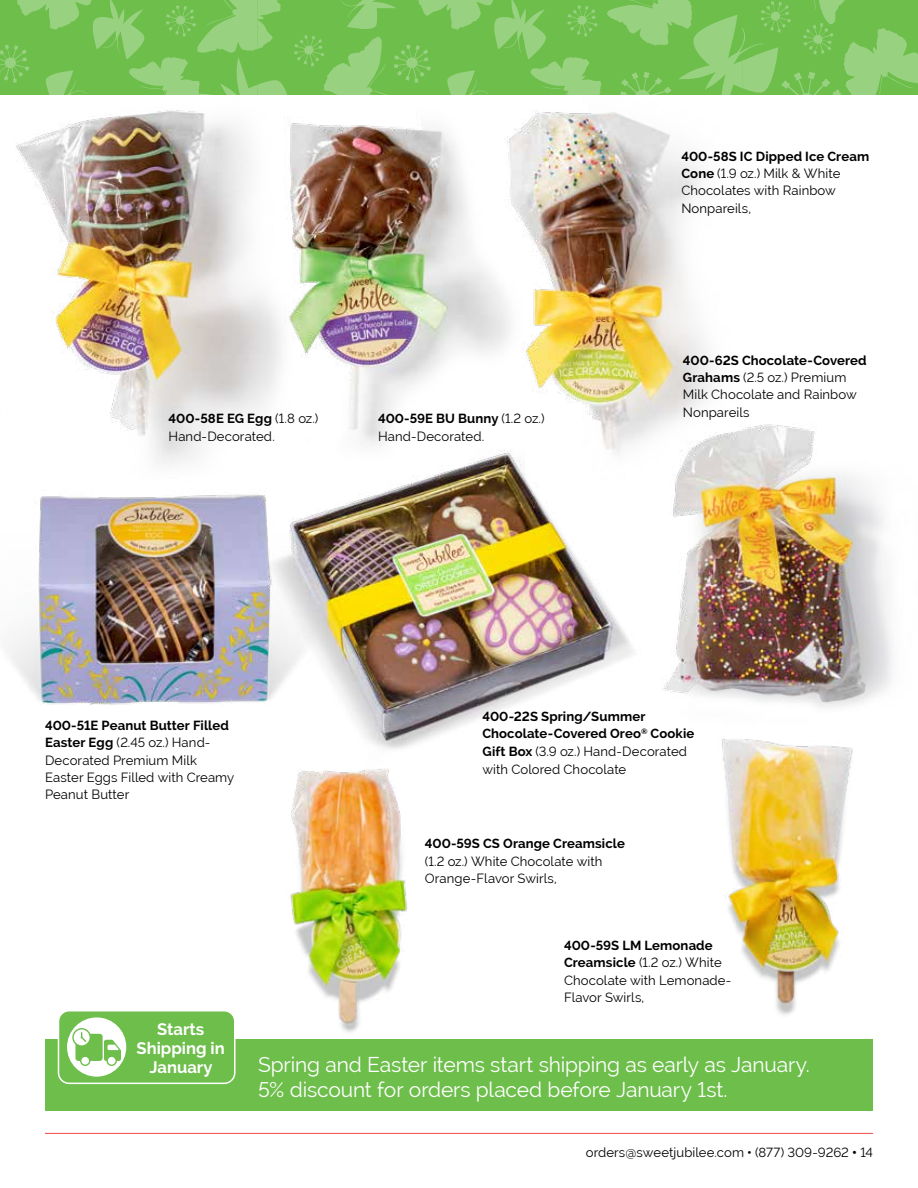
<style>
.page{position:relative;width:918px;height:1188px;background:#fff}
.page>*{position:absolute;margin:0;border:0;box-sizing:border-box;transform-origin:0 0}
.t1{font:21px/25.5px "Raleway";letter-spacing:-.005em;color:#fff}
.t2{font:700 16.65px/19px "Raleway";color:#fff;text-align:center}
.t3{font:13.2px/17.2px "Raleway";letter-spacing:.005em;color:#000}
.t4{font:700 13.2px/17.7px "Raleway";letter-spacing:.01em;color:#000}
.s1{font-weight:700}
.s2{font-weight:400}
.s3{font-weight:800}
</style>
<div class="page">
<img style="left:293px;top:94px;width:152px;height:347px">
<img style="left:6px;top:404px;width:339px;height:301px">
<img style="left:678px;top:424px;width:215px;height:284px">
<hr style="left:45px;top:1133px;width:828px;height:1px;background:#f15b5d">
<img style="left:290px;top:783px;width:117px;height:250px">
<img style="left:0;top:94px;width:293px;height:397px">
<img style="left:445px;top:94px;width:300px;height:403px">
<svg style="left:0;top:0;width:601px;height:94px;background:#79c35a"></svg>
<svg style="left:607px;top:0;width:311px;height:94px;background:#7cc45d"></svg>
<img style="left:239px;top:441px;width:439px;height:342px">
<img style="left:722px;top:739px;width:131px;height:276px">
<div style="left:45px;top:1039px;width:828px;height:72px;background:#6dbe4b"></div>
<div style="left:59px;top:1011px;width:176px;height:72px;background:#6dbe4b;border-radius:11px"></div>
<div style="left:58px;top:1010px;width:178px;height:74px;border:2px solid #fff;border-radius:11px"></div>
<div style="left:67px;top:1017px;width:59px;height:60px;background:#fff;border-radius:50%"></div>
<svg style="left:72px;top:1028px;width:49px;height:38px"></svg>
<img style="left:0;top:107px;width:11px;height:359px">
<p class="t3" style="left:169px;top:410px;width:151px"><span class="s1">400-58E EG Egg</span> (1.8 oz.)<br>Hand-Decorated.</p>
<p class="t3" style="left:378px;top:410px;width:168px"><span class="s1">400-59E BU Bunny</span> (1.2 oz.)<br>Hand-Decorated.</p>
<p class="t3" style="left:681px;top:148px;width:189px"><span class="s1">400-58S IC Dipped Ice Cream<br>Cone</span> (1.9 oz.) Milk &amp; White<br>Chocolates with Rainbow<br>Nonpareils,</p>
<p class="t3" style="left:683px;top:352px;width:185px"><span class="s1">400-62S Chocolate-Covered<br>Grahams</span> (2.5 oz.) Premium<br>Milk Chocolate and Rainbow<br>Nonpareils</p>
<p class="t3" style="left:45px;top:717px;width:191px"><span class="s1">400-51E Peanut Butter Filled<br>Easter Egg</span> (2.45 oz.) Hand-<br>Decorated Premium Milk<br>Easter Eggs Filled with Creamy<br>Peanut Butter</p>
<p class="t4" style="left:482px;top:707px;width:213px">400-22S Spring/Summer<br>Chocolate-Covered Oreo<sup>®</sup> Cookie<br>Gift Box <span class="s2">(3.9 oz.) Hand-Decorated with Colored Chocolate</span></p>
<p class="t4" style="left:425px;top:835px;width:202px">400-59S CS Orange Creamsicle</p>
<p class="t3" style="left:425px;top:852px;width:179px">(1.2 oz.) White Chocolate with<br>Orange-Flavor Swirls,</p>
<p class="t2" style="left:137px;top:1020px;width:90px">Starts<br>Shipping in<br>January</p>
<p class="t3" style="left:564px;top:937px;width:169px"><span class="s1">400-59S LM Lemonade<br>Creamsicle</span> (1.2 oz.) White<br>Chocolate with Lemonade-<br>Flavor Swirls,</p>
<h1 class="t1" style="left:258px;top:1052px;width:553px">Spring and Easter items start shipping as early as January.<br>5% discount for orders placed before January 1st.</h1>
<p class="t3" style="left:586px;top:1143px;width:289px">orders@sweetjubilee.com <span class="s1">•</span> (877) 309-9262 <span class="s3">•</span> 14</p>
</div>
